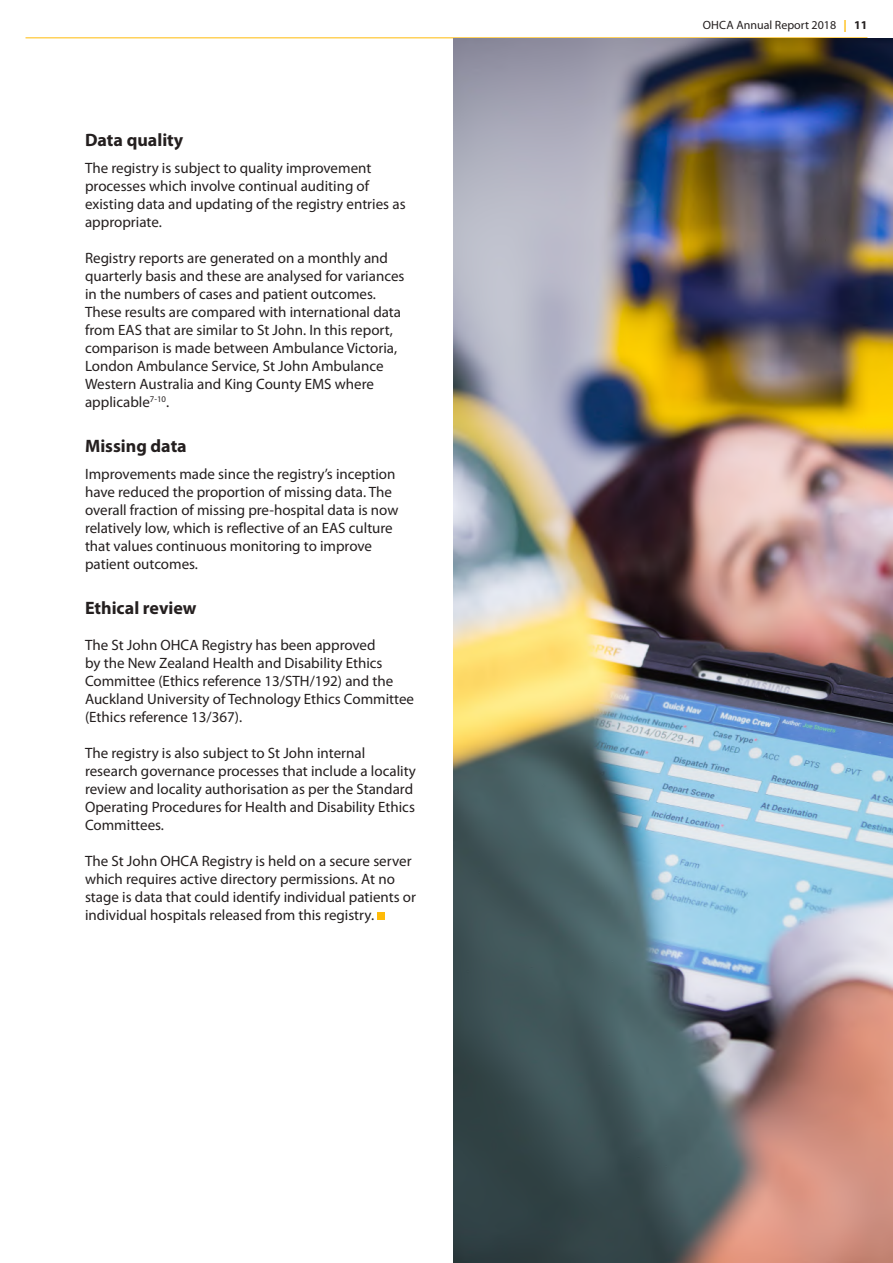
<style>
.page{position:relative;width:893px;height:1263px;background:#fff}
.page>*{position:absolute;margin:0;border:0;box-sizing:border-box;transform-origin:0 0}
.t1{font:700 18px "Myriad Pro";color:#241f1f}
.t2{font:15px/18px "Myriad Pro";color:#241f1f}
.t3{font:12px "Myriad Pro";color:#241f1f}
.s1{font-weight:700;color:#ffbb08}
.s2{font-weight:700}
</style>
<div class="page">
<hr style="left:26px;top:37px;width:841px;height:1px;background:#ffbb08">
<div style="left:377px;top:912px;width:8px;height:8px;background:#ffbb08"></div>
<img style="left:454px;top:38px;width:439px;height:1225px">
<p class="t1" style="left:85px;top:128px;width:100px">Data quality</p>
<p class="t2" style="left:85px;top:158px;width:322px">The registry is subject to quality improvement processes which involve continual auditing of existing data and updating of the registry entries as appropriate.</p>
<p class="t2" style="left:85px;top:248px;width:321px">Registry reports are generated on a monthly and quarterly basis and these are analysed for variances in the numbers of cases and patient outcomes.<br>These results are compared with international data from EAS that are similar to St John. In this report, comparison is made between Ambulance Victoria, London Ambulance Service, St John Ambulance Western Australia and King County EMS where applicable<sup>7-10</sup>.</p>
<p class="t1" style="left:85px;top:434px;width:103px">Missing data</p>
<p class="t2" style="left:85px;top:464px;width:315px">Improvements made since the registry’s inception have reduced the proportion of missing data. The overall fraction of missing pre-hospital data is now relatively low, which is reflective of an EAS culture that values continuous monitoring to improve patient outcomes.</p>
<p class="t1" style="left:85px;top:596px;width:113px">Ethical review</p>
<p class="t2" style="left:85px;top:635px;width:331px">The St John OHCA Registry has been approved<br>by the New Zealand Health and Disability Ethics Committee (Ethics reference 13/STH/192) and the Auckland University of Technology Ethics Committee (Ethics reference 13/367).</p>
<p class="t2" style="left:85px;top:743px;width:332px">The registry is also subject to St John internal research governance processes that include a locality review and locality authorisation as per the Standard Operating Procedures for Health and Disability Ethics Committees.</p>
<p class="t2" style="left:85px;top:851px;width:333px">The St John OHCA Registry is held on a secure server which requires active directory permissions. At no stage is data that could identify individual patients or individual hospitals released from this registry.</p>
<p class="t3" style="left:703px;top:18px;width:166px">OHCA Annual Report 2018 <span class="s1">|</span> <span class="s2">11</span></p>
</div>
